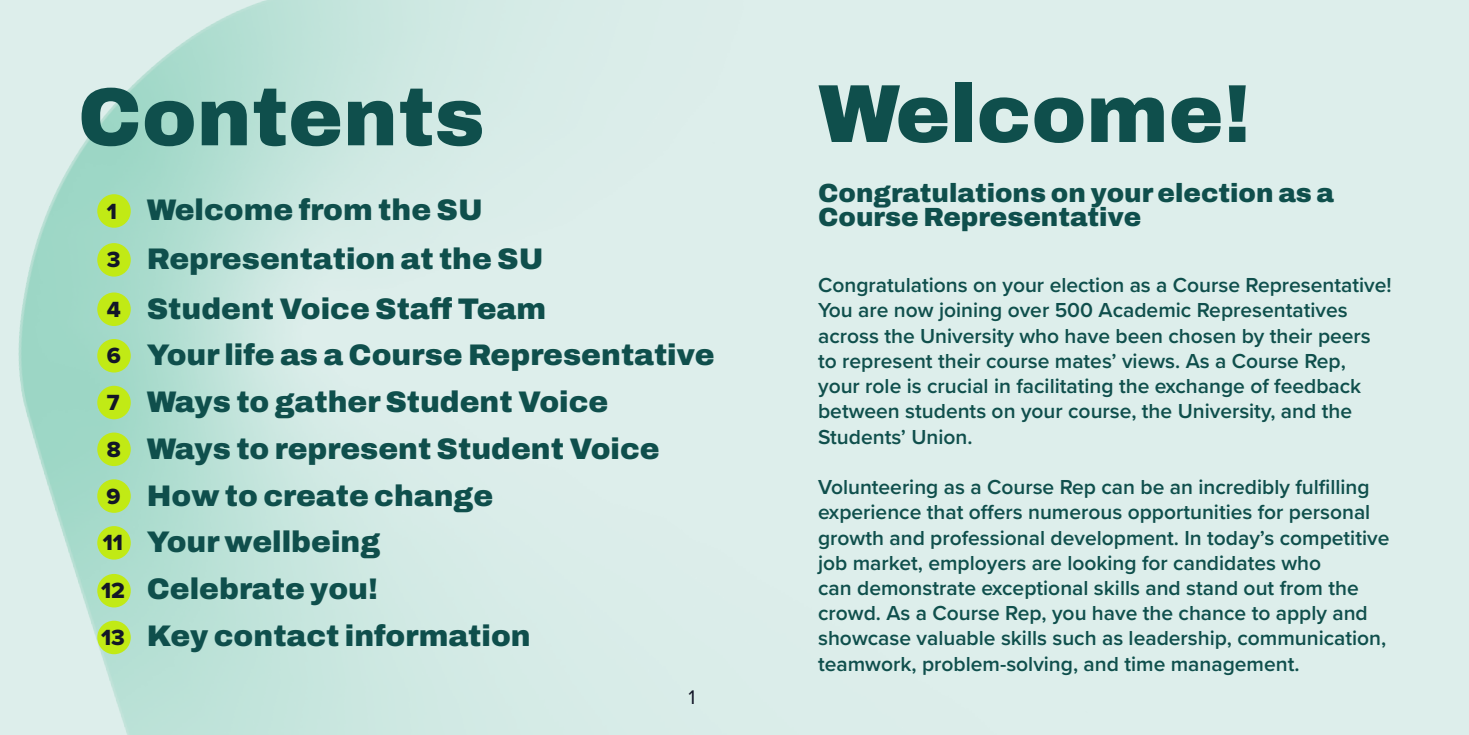
<style>
.page{position:relative;width:1469px;height:735px;background:#fff}
.page>*{position:absolute;margin:0;border:0;box-sizing:border-box;transform-origin:0 0}
.t1{font:600 82.25px "Archivo";color:#0f4f4c}
.t2{font:600 29.75px/46.7px "Archivo";color:#0f4f4c}
.t3{font:600 26.25px "Archivo";color:#0f4f4c}
.t4{font:22.75px/46.9px "Proxima Nova Extrabld";color:#131628}
.t5{font:600 21px/25.2px "Proxima Nova";color:#0f4f4c}
.t6{font:20.47px "Proxima Nova";color:#131628}
</style>
<div class="page">
<img style="left:0;top:0;width:1468px;height:734px">
<div style="left:97px;top:194px;width:34px;height:33px;background:#c1ea15;border-radius:50%"></div>
<div style="left:97px;top:243px;width:34px;height:33px;background:#c1ea15;border-radius:50%"></div>
<div style="left:97px;top:292px;width:34px;height:34px;background:#c1ea15;border-radius:50%"></div>
<div style="left:97px;top:339px;width:34px;height:33px;background:#c1ea15;border-radius:50%"></div>
<div style="left:97px;top:385px;width:34px;height:34px;background:#c1ea15;border-radius:50%"></div>
<div style="left:97px;top:432px;width:34px;height:34px;background:#c1ea15;border-radius:50%"></div>
<div style="left:97px;top:479px;width:34px;height:33px;background:#c1ea15;border-radius:50%"></div>
<div style="left:97px;top:526px;width:34px;height:33px;background:#c1ea15;border-radius:50%"></div>
<div style="left:97px;top:573px;width:34px;height:34px;background:#c1ea15;border-radius:50%"></div>
<div style="left:97px;top:620px;width:34px;height:34px;background:#c1ea15;border-radius:50%"></div>
<h1 class="t1" style="left:78px;top:55px;width:408px">Contents</h1>
<h1 class="t1" style="left:818px;top:52px;width:434px">Welcome!</h1>
<p class="t3" style="left:818px;top:173px;width:517px">Congratulations on your election as a</p>
<h2 class="t2" style="left:147px;top:186px;width:337px">Welcome from the SU</h2>
<p class="t3" style="left:818px;top:198px;width:324px">Course Representative</p>
<h2 class="t2" style="left:147px;top:234px;width:401px;line-height:49.4px">Representation at the SU<br>Student Voice Staff Team</h2>
<h2 class="t2" style="left:147px;top:331px;width:569px">Your life as a Course Representative<br>Ways to gather Student Voice<br>Ways to represent Student Voice<br>How to create change<br>Your wellbeing<br>Celebrate you!<br>Key contact information</h2>
<p class="t4" style="left:107px;top:186px;width:16px;line-height:49px">1<br>3<br>4</p>
<p class="t4" style="left:101px;top:332px;width:25px">6<br>7<br>8<br>9<br>11<br>12<br>13</p>
<p class="t5" style="left:818px;top:272px;width:575px">Congratulations on your election as a Course Representative!<br>You are now joining over 500 Academic Representatives across the University who have been chosen by their peers to represent their course mates’ views. As a Course Rep, your role is crucial in facilitating the exchange of feedback between students on your course, the University, and the Students’ Union.</p>
<p class="t5" style="left:818px;top:473px;width:573px">Volunteering as a Course Rep can be an incredibly fulfilling experience that offers numerous opportunities for personal growth and professional development. In today’s competitive job market, employers are looking for candidates who<br>can demonstrate exceptional skills and stand out from the crowd. As a Course Rep, you have the chance to apply and showcase valuable skills such as leadership, communication, teamwork, problem-solving, and time management.</p>
<p class="t6" style="left:688px;top:681px;width:8px">1</p>
</div>
